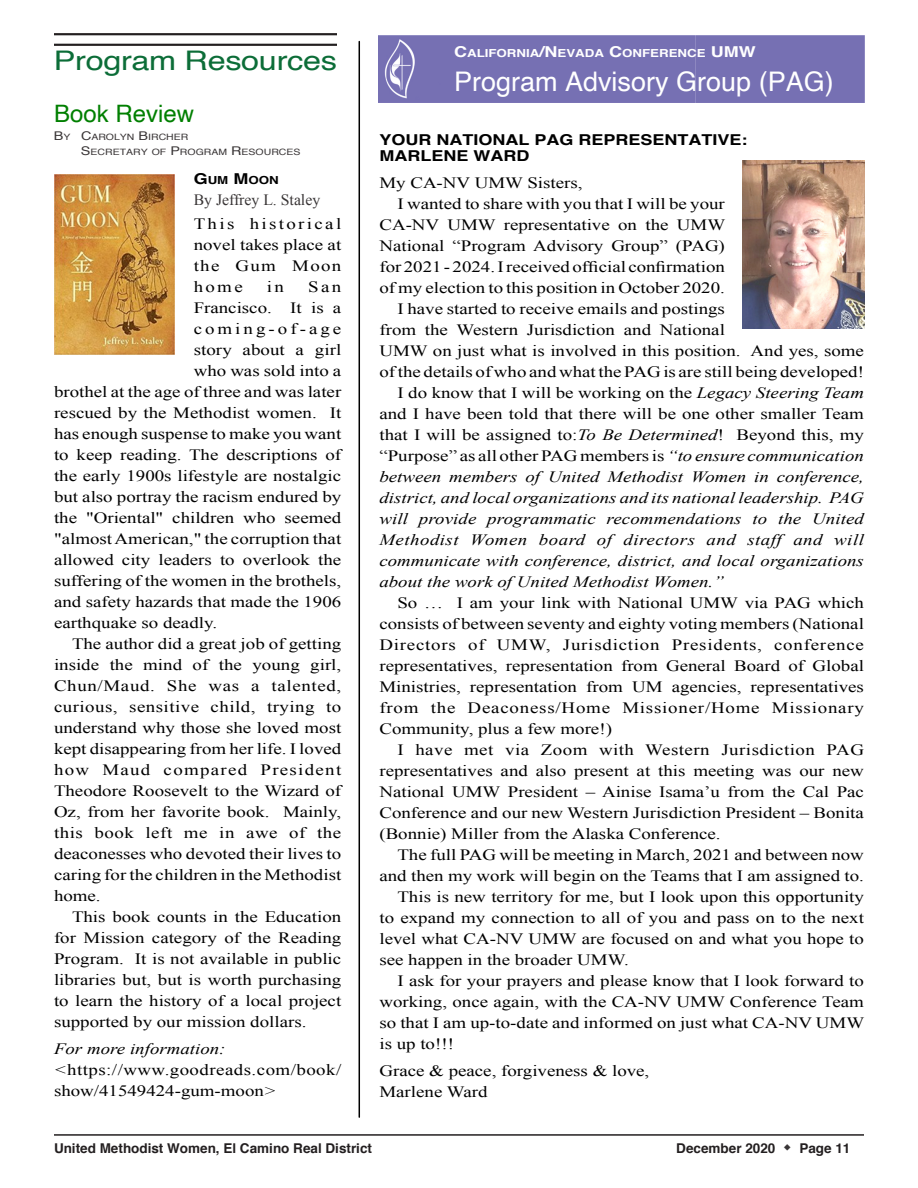
<style>
.page{position:relative;width:918px;height:1188px;background:#fff}
.page>*{position:absolute;margin:0;border:0;box-sizing:border-box;transform-origin:0 0}
.t1{font:27px "Helvetica";color:#fff}
.t2{font:27px "Helvetica";letter-spacing:-.01em;color:#0c6d38;scale:1.2 1}
.t3{font:24px "Helvetica";color:#007f00}
.t4{font:15.75px/21px "Times New Roman";color:#000;text-align:justify;scale:1.2 1}
.t5{font:italic 15.75px "Times New Roman";color:#000;scale:1.2 1}
.t6{font:15.75px/21px "Times New Roman";letter-spacing:.025em;color:#000;scale:1.2 1}
.t7{font:italic 15.75px "Times New Roman";letter-spacing:.025em;color:#000;scale:1.2 1}
.t8{font:15.75px "Times New Roman";letter-spacing:.035em;color:#000;scale:1.2 1}
.t9{font:15.75px "Times New Roman";letter-spacing:.07em;color:#000;scale:1.2 1}
.t10{font:15.75px "Times New Roman";color:#393536}
.t11{font:15.75px "Times New Roman";letter-spacing:.16em;color:#000;scale:1.2 1}
.t12{font:700 15px/16.2px "Helvetica";color:#000;scale:1.2 1}
.t13{font:700 13.5px "Helvetica";color:#231f20}
.t14{font:700 11.1px "Helvetica";color:#fff;scale:1.2 1}
.t15{font:700 11.1px "Helvetica";color:#000;scale:1.2 1}
.t16{font:8.7px/15px "Helvetica";color:#393536;scale:1.2 1}
.s1{font-size:15px}
.s2{font-size:12px}
.s3{font-style:italic}
.s4{color:#393536}
</style>
<div class="page">
<hr style="left:54px;top:1134px;width:810px;height:2px;background:#231f20">
<img style="left:54px;top:34px;width:283px;height:12px">
<img style="left:743px;top:160px;width:121px;height:168px">
<hr style="left:359px;top:42px;width:1px;height:1075px;background:#000">
<img style="left:54px;top:174px;width:121px;height:181px">
<div style="left:378px;top:36px;width:318px;height:67px;background:#7670b3"></div>
<p class="t14" style="left:454px;top:49px;width:253px"><span class="s1">C</span>ALIFORNIA<span class="s1">/N</span>EVADA <span class="s1">C</span>ONFERENCE <span class="s1">UMW</span></p>
<h1 class="t1" style="left:454px;top:70px;width:381px">Program Advisory Group (PAG)</h1>
<h1 class="t2" style="left:54px;top:50px;width:237px">Program Resources</h1>
<h2 class="t3" style="left:54px;top:104px;width:142px">Book Review</h2>
<p class="t16" style="left:81px;top:130px;width:184px;text-indent:-27px"><span class="s2">B</span>Y <span class="s2">C</span>AROLYN <span class="s2">B</span>IRCHER<br><span class="s2">S</span>ECRETARY OF <span class="s2">P</span>ROGRAM <span class="s2">R</span>ESOURCES</p>
<p class="t12" style="left:379px;top:132px;width:308px">YOUR NATIONAL PAG REPRESENTATIVE:<br>MARLENE WARD</p>
<p class="t4" style="left:379px;top:174px;width:171px">My CA-NV UMW Sisters,</p>
<p class="t4" style="left:397px;top:195px;width:274px">I wanted to share with you that I will be your</p>
<p class="t4" style="left:379px;top:216px;width:290px">CA-NV UMW representative on the UMW</p>
<p class="t4" style="left:379px;top:237px;width:289px">National “Program Advisory Group” (PAG)</p>
<p class="t4" style="left:379px;top:258px;width:289px">for 2021 - 2024. I received official confirmation</p>
<p class="t4" style="left:379px;top:279px;width:289px">of my election to this position in October 2020.</p>
<p class="t4" style="left:397px;top:300px;width:274px">I have started to receive emails and postings</p>
<p class="t4" style="left:379px;top:321px;width:289px">from the Western Jurisdiction and National</p>
<p class="t4" style="left:379px;top:342px;width:405px">UMW on just what is involved in this position. And yes, some</p>
<p class="t4" style="left:379px;top:363px;width:405px">of the details of who and what the PAG is are still being developed!</p>
<p class="t4" style="left:397px;top:384px;width:390px">I do know that I will be working on the <span class="s3">Legacy Steering Team</span></p>
<p class="t4" style="left:379px;top:405px;width:405px">and I have been told that there will be one other smaller Team</p>
<p class="t4" style="left:379px;top:426px;width:405px">that I will be assigned to:<span class="s3">To Be Determined</span>! Beyond this, my</p>
<p class="t4" style="left:379px;top:447px;width:405px">“Purpose” as all other PAG members is <span class="s3">“to ensure communication</span></p>
<p class="t5" style="left:379px;top:471px;width:405px">between members of United Methodist Women in conference,</p>
<p class="t5" style="left:379px;top:492px;width:405px">district, and local organizations and its national leadership. PAG</p>
<p class="t5" style="left:379px;top:513px;width:405px">will provide programmatic recommendations to the United</p>
<p class="t7" style="left:379px;top:534px;width:405px">Methodist Women board of directors and staff and will</p>
<p class="t5" style="left:379px;top:555px;width:405px">communicate with conference, district, and local organizations</p>
<p class="t5" style="left:379px;top:576px;width:289px">about the work of United Methodist Women.”</p>
<p class="t4" style="left:379px;top:594px;width:405px;text-indent:18px">So … I am your link with National UMW via PAG which consists of between seventy and eighty voting members (National Directors of UMW, Jurisdiction Presidents, conference representatives, representation from General Board of Global Ministries, representation from UM agencies, representatives from the Deaconess/Home Missioner/Home Missionary Community, plus a few more!)</p>
<p class="t4" style="left:379px;top:741px;width:405px;text-indent:18px">I have met via Zoom with Western Jurisdiction PAG representatives and also present at this meeting was our new National UMW President – Ainise Isama’u from the Cal Pac Conference and our new Western Jurisdiction President – Bonita (Bonnie) Miller from the Alaska Conference.</p>
<p class="t4" style="left:397px;top:846px;width:390px">The full PAG will be meeting in March, 2021 and between now</p>
<p class="t4" style="left:379px;top:867px;width:405px">and then my work will begin on the Teams that I am assigned to.</p>
<p class="t4" style="left:397px;top:888px;width:390px">This is new territory for me, but I look upon this opportunity</p>
<p class="t4" style="left:379px;top:909px;width:405px">to expand my connection to all of you and pass on to the next</p>
<p class="t4" style="left:379px;top:930px;width:405px">level what CA-NV UMW are focused on and what you hope to</p>
<p class="t4" style="left:379px;top:951px;width:209px">see happen in the broader UMW.</p>
<p class="t4" style="left:397px;top:972px;width:390px">I ask for your prayers and please know that I look forward to</p>
<p class="t4" style="left:379px;top:993px;width:405px">working, once again, with the CA-NV UMW Conference Team</p>
<p class="t4" style="left:379px;top:1014px;width:406px">so that I am up-to-date and informed on just what CA-NV UMW</p>
<p class="t4" style="left:379px;top:1035px;width:64px">is up to!!!</p>
<p class="t4" style="left:379px;top:1062px;width:226px">Grace &amp; peace, forgiveness &amp; love,<br>Marlene Ward</p>
<p class="t15" style="left:194px;top:175px;width:72px"><span class="s1">G</span>UM <span class="s1">M</span>OON</p>
<p class="t10" style="left:194px;top:194px;width:128px">By Jeffrey L. Staley</p>
<p class="t4" style="left:194px;top:215px;width:125px">This historical novel takes place at the Gum Moon home</p>
<p class="t4" style="left:267px;top:278px;width:16px">in</p>
<p class="t4" style="left:308px;top:278px;width:29px">San</p>
<p class="t4" style="left:194px;top:299px;width:125px">Francisco. It is a</p>
<p class="t11" style="left:194px;top:323px;width:125px">coming-of-age</p>
<p class="t4" style="left:194px;top:341px;width:125px">story about a girl</p>
<p class="t4" style="left:194px;top:362px;width:125px">who was sold into a</p>
<p class="t4" style="left:54px;top:383px;width:241px">brothel at the age of three and was later</p>
<p class="t4" style="left:54px;top:404px;width:241px">rescued by the Methodist women. It</p>
<p class="t4" style="left:54px;top:425px;width:241px">has enough suspense to make you want</p>
<p class="t4" style="left:54px;top:446px;width:241px">to keep reading. The descriptions of</p>
<p class="t4" style="left:54px;top:467px;width:241px">the early 1900s lifestyle are nostalgic</p>
<p class="t4" style="left:54px;top:488px;width:241px">but also portray the racism endured by</p>
<p class="t4" style="left:54px;top:509px;width:241px">the "Oriental" children who seemed</p>
<p class="t4" style="left:54px;top:530px;width:241px">"almost American," the corruption that</p>
<p class="t4" style="left:54px;top:551px;width:241px">allowed city leaders to overlook the</p>
<p class="t4" style="left:54px;top:572px;width:241px">suffering of the women in the brothels,</p>
<p class="t4" style="left:54px;top:593px;width:241px">and safety hazards that made the 1906</p>
<p class="t4" style="left:54px;top:614px;width:138px">earthquake so deadly.</p>
<p class="t4" style="left:72px;top:635px;width:226px">The author did a great job of getting</p>
<p class="t4" style="left:54px;top:656px;width:241px">inside the mind of the young girl,</p>
<p class="t8" style="left:54px;top:680px;width:241px">Chun/Maud. She was a talented,</p>
<p class="t6" style="left:54px;top:698px;width:241px">curious, sensitive child, trying to</p>
<p class="t4" style="left:54px;top:719px;width:241px">understand why those she loved most</p>
<p class="t4" style="left:54px;top:740px;width:241px">kept disappearing from her life. I loved</p>
<p class="t9" style="left:54px;top:764px;width:241px">how Maud compared President</p>
<p class="t4" style="left:54px;top:782px;width:241px">Theodore Roosevelt to the Wizard of</p>
<p class="t4" style="left:54px;top:803px;width:241px">Oz, from her favorite book. Mainly,</p>
<p class="t6" style="left:54px;top:824px;width:241px">this book left me in awe of the</p>
<p class="t4" style="left:54px;top:845px;width:241px">deaconesses who devoted their lives to</p>
<p class="t4" style="left:54px;top:866px;width:241px">caring for the children in the Methodist</p>
<p class="t4" style="left:54px;top:887px;width:40px">home.</p>
<p class="t4" style="left:72px;top:908px;width:226px">This book counts in the Education</p>
<p class="t4" style="left:54px;top:929px;width:241px">for Mission category of the Reading</p>
<p class="t4" style="left:54px;top:950px;width:241px">Program. It is not available in public</p>
<p class="t4" style="left:54px;top:971px;width:241px">libraries but, but is worth purchasing</p>
<p class="t4" style="left:54px;top:992px;width:241px">to learn the history of a local project</p>
<p class="t4" style="left:54px;top:1013px;width:212px">supported by our mission dollars.</p>
<p class="t6" style="left:54px;top:1040px;width:241px"><span class="s3">For more information: &lt;</span>https://www.goodreads.com/book/ show/41549424-gum-moon<span class="s3">&gt;</span></p>
<p class="t13" style="left:54px;top:1143px;width:320px">United Methodist Women, El Camino Real District</p>
<p class="t13" style="left:676px;top:1143px;width:176px">December 2020 <span class="s4">⬥</span> Page 11</p>
</div>
